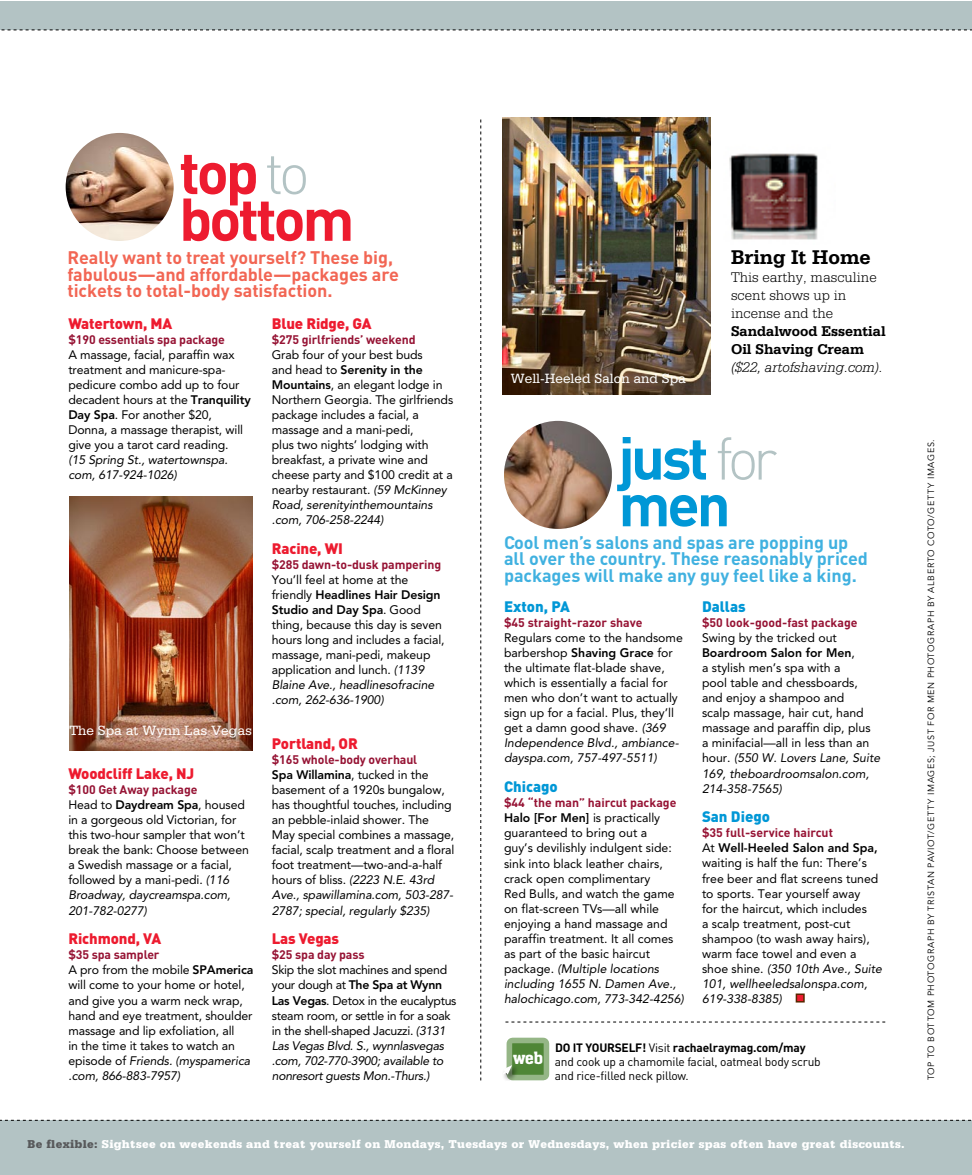
<style>
.page{position:relative;width:972px;height:1175px;background:#fff}
.page>*{position:absolute;margin:0;border:0;box-sizing:border-box;transform-origin:0 0}
.t1{font:700 59.4px "DIN";letter-spacing:-.055em;color:#ed1b2f}
.t2{font:700 59.4px/46.7px "DIN";letter-spacing:-.055em;color:#0097d6}
.t3{font:700 21px "Serifa ED";color:#000}
.t4{font:700 18px/16.5px "DIN";letter-spacing:-.005em;color:#40b1e0}
.t5{font:700 18px/16.5px "DIN";letter-spacing:-.005em;color:#f26654}
.t6{font:900 15px "DIN";letter-spacing:-.01em;color:#ed1b2f}
.t7{font:300 15px/18px "Serifa ED";color:#000}
.t8{font:700 15px/18px "Serifa ED";color:#000}
.t9{font:900 15px "DIN";color:#0097d6}
.t10{font:italic 300 15px "Serifa ED";color:#000}
.t11{font:14.25px "Serifa ED";color:#fff}
.t12{font:12.3px/15px "Avenir ED";letter-spacing:-.01em;color:#000}
.t13{font:700 12.3px "DIN";letter-spacing:-.01em;color:#961334}
.t14{font:italic 12.3px/15px "Avenir ED";letter-spacing:-.01em;color:#000}
.t15{font:900 12px "Serifa ED";letter-spacing:.025em;color:#fff}
.t16{font:12px/14.2px "DIN";letter-spacing:-.02em;color:#000}
.t17{font:9px "Avenir ED";letter-spacing:.07em;color:#000}
.s1{font-weight:300;color:#b3c3c4}
.s2{font-weight:800}
.s3{font-style:italic}
.s4{font-weight:700}
.s5{color:#58595b}
</style>
<div class="page">
<div style="left:796px;top:993px;width:9px;height:9px;background:#ed1b2f;border:2px solid #582700"></div>
<img style="left:504px;top:421px;width:108px;height:108px;border-radius:53px">
<svg style="left:480px;top:119px;width:1px;height:961px"></svg>
<div style="left:0;top:2px;width:972px;height:29px;background:#b3c3c4"></div>
<img style="left:502px;top:118px;width:208px;height:276px">
<img style="left:66px;top:133px;width:108px;height:108px;border-radius:54px">
<img style="left:69px;top:497px;width:184px;height:253px">
<div style="left:0;top:1119px;width:972px;height:55px;background:#b3c3c4"></div>
<img style="left:729px;top:153px;width:89px;height:87px">
<svg style="left:505px;top:1021px;width:380px;height:1px"></svg>
<div style="left:500px;top:1063px;width:25px;height:24px;background:#000;opacity:.55"></div>
<svg style="left:501px;top:1037px;width:48px;height:43px;background:#82a870"></svg>
<h1 class="t1" style="left:179px;top:134px;width:132px">top <span class="s1">to</span></h1>
<h1 class="t1" style="left:179px;top:180px;width:177px">bottom</h1>
<h3 class="t5" style="left:68px;top:265px;width:333px">fabulous—and affordable—packages are tickets to total-body satisfaction.</h3>
<h3 class="t5" style="left:68px;top:248px;width:327px">Really want to treat yourself? These big,</h3>
<p class="t6" style="left:68px;top:314px;width:105px">Watertown, MA</p>
<p class="t13" style="left:68px;top:332px;width:158px">$190 essentials spa package</p>
<p class="t12" style="left:68px;top:347px;width:184px">A massage, facial, paraffin wax treatment and manicure-spa&shy;pedicure combo add up to four decadent hours at the <span class="s2">Tranquility<br>Day Spa</span>. For another $20,<br>Donna, a massage therapist, will give you a tarot card reading.</p>
<p class="t14" style="left:68px;top:452px;width:161px">(15 Spring St., watertownspa. com, 617-924-1026)</p>
<p class="t11" style="left:70px;top:722px;width:184px">The Spa at Wynn Las Vegas</p>
<p class="t6" style="left:68px;top:764px;width:127px">Woodcliff Lake, NJ</p>
<p class="t13" style="left:68px;top:782px;width:131px">$100 Get Away package</p>
<p class="t12" style="left:68px;top:797px;width:182px">Head to <span class="s2">Daydream Spa</span>, housed in a gorgeous old Victorian, for this two-hour sampler that won’t break the bank: Choose between a Swedish massage or a facial, followed by a mani-pedi. <span class="s3">(116<br>Broadway, daycreamspa.com,<br>201-782-0277)</span></p>
<p class="t6" style="left:68px;top:929px;width:94px">Richmond, VA</p>
<p class="t13" style="left:68px;top:947px;width:93px">$35 spa sampler</p>
<p class="t12" style="left:68px;top:962px;width:187px">A pro from the mobile <span class="s2">SPAmerica </span>will come to your home or hotel, and give you a warm neck wrap, hand and eye treatment, shoulder massage and lip exfoliation, all<br>in the time it takes to watch an episode of <span class="s3">Friends. (myspamerica .com, 866-883-7957)</span></p>
<p class="t6" style="left:272px;top:314px;width:101px">Blue Ridge, GA</p>
<p class="t13" style="left:272px;top:332px;width:145px">$275 girlfriends’ weekend</p>
<p class="t12" style="left:272px;top:347px;width:183px">Grab four of your best buds<br>and head to <span class="s2">Serenity in the<br>Mountains</span>, an elegant lodge in<br>Northern Georgia. The girlfriends package includes a facial, a massage and a mani-pedi,<br>plus two nights’ lodging with breakfast, a private wine and cheese party and $100 credit at a nearby restaurant. <span class="s3">(59 McKinney<br>Road, serenityinthemountains .com, 706-258-2244)</span></p>
<p class="t6" style="left:272px;top:539px;width:73px">Racine, WI</p>
<p class="t13" style="left:272px;top:557px;width:171px">$285 dawn-to-dusk pampering</p>
<p class="t12" style="left:272px;top:572px;width:174px">You’ll feel at home at the friendly <span class="s2">Headlines Hair Design<br>Studio and Day Spa</span>. Good thing, because this day is seven hours long and includes a facial, massage, mani-pedi, makeup application and lunch. <span class="s3">(1139<br>Blaine Ave., headlinesofracine .com, 262-636-1900)</span></p>
<p class="t6" style="left:272px;top:734px;width:87px">Portland, OR</p>
<p class="t13" style="left:272px;top:752px;width:147px">$165 whole-body overhaul</p>
<p class="t12" style="left:272px;top:767px;width:184px"><span class="s2">Spa Willamina</span>, tucked in the basement of a 1920s bungalow, has thoughtful touches, including an pebble-inlaid shower. The<br>May special combines a massage, facial, scalp treatment and a floral foot treatment—two-and-a-half hours of bliss. <span class="s3">(2223 N.E. 43rd<br>Ave., spawillamina.com, 503-287-<br>2787; special, regularly $235)</span></p>
<p class="t6" style="left:272px;top:929px;width:69px">Las Vegas</p>
<p class="t13" style="left:272px;top:947px;width:94px">$25 spa day pass</p>
<p class="t12" style="left:272px;top:962px;width:186px">Skip the slot machines and spend your dough at <span class="s2">The Spa at Wynn<br>Las Vegas</span>. Detox in the eucalyptus steam room, or settle in for a soak in the shell-shaped Jacuzzi. <span class="s3">(3131<br>Las Vegas Blvd. S., wynnlasvegas .com, 702-770-3900; available to nonresort guests Mon.-Thurs.)</span></p>
<p class="t11" style="left:511px;top:369px;width:177px">Well-Heeled Salon and Spa</p>
<h2 class="t3" style="left:731px;top:244px;width:141px">Bring It Home</h2>
<p class="t7" style="left:731px;top:268px;width:147px">This earthy, masculine scent shows up in incense and the</p>
<p class="t8" style="left:731px;top:322px;width:156px">Sandalwood Essential<br>Oil Shaving Cream</p>
<p class="t10" style="left:731px;top:359px;width:153px">($22, artofshaving.com).</p>
<h1 class="t2" style="left:618px;top:432px;width:160px">just <span class="s1">for </span>men</h1>
<h3 class="t4" style="left:504px;top:533px;width:366px">Cool men’s salons and spas are popping up all over the country. These reasonably priced packages will make any guy feel like a king.</h3>
<p class="t9" style="left:504px;top:597px;width:67px">Exton, PA</p>
<p class="t13" style="left:504px;top:615px;width:140px">$45 straight-razor shave</p>
<p class="t12" style="left:504px;top:630px;width:180px">Regulars come to the handsome barbershop <span class="s2">Shaving Grace</span> for the ultimate flat-blade shave, which is essentially a facial for men who don’t want to actually sign up for a facial. Plus, they’ll get a damn good shave. <span class="s3">(369<br>Independence Blvd., ambiance&shy;dayspa.com, 757-497-5511)</span></p>
<p class="t9" style="left:504px;top:777px;width:55px">Chicago</p>
<p class="t13" style="left:504px;top:795px;width:174px">$44 “the man” haircut package</p>
<p class="t12" style="left:504px;top:810px;width:182px"><span class="s2">Halo [For Men]</span> is practically guaranteed to bring out a<br>guy’s devilishly indulgent side: sink into black leather chairs, crack open complimentary<br>Red Bulls, and watch the game on flat-screen TVs—all while enjoying a hand massage and paraffin treatment. It all comes as part of the basic haircut package. <span class="s3">(Multiple locations including 1655 N. Damen Ave., halochicago.com, 773-342-4256)</span></p>
<p class="t9" style="left:702px;top:597px;width:45px">Dallas</p>
<p class="t13" style="left:702px;top:615px;width:157px">$50 look-good-fast package</p>
<p class="t12" style="left:702px;top:630px;width:180px">Swing by the tricked out<br><span class="s2">Boardroom Salon for Men</span>,<br>a stylish men’s spa with a<br>pool table and chessboards, and enjoy a shampoo and<br>scalp massage, hair cut, hand massage and paraffin dip, plus<br>a minifacial—all in less than an hour. <span class="s3">(550 W. Lovers Lane, Suite<br>169, theboardroomsalon.com,<br>214-358-7565)</span></p>
<p class="t9" style="left:702px;top:807px;width:70px">San Diego</p>
<p class="t13" style="left:702px;top:825px;width:133px">$35 full-service haircut</p>
<p class="t12" style="left:702px;top:840px;width:182px">At <span class="s2">Well-Heeled Salon and Spa, </span>waiting is half the fun: There’s free beer and flat screens tuned to sports. Tear yourself away<br>for the haircut, which includes<br>a scalp treatment, post-cut shampoo (to wash away hairs), warm face towel and even a shoe shine. <span class="s3">(350 10th Ave., Suite<br>101, wellheeledsalonspa.com,<br>619-338-8385)</span></p>
<p class="t16" style="left:555px;top:1040px;width:268px"><span class="s4">DO IT YOURSELF!</span> Visit <span class="s4">rachaelraymag.com/may </span>and cook up a chamomile facial, oatmeal body scrub and rice-filled neck pillow.</p>
<p class="t15" style="left:28px;top:1136px;width:879px"><span class="s5">Be flexible:</span> Sightsee on weekends and treat yourself on Mondays, Tuesdays or Wednesdays, when pricier spas often have great discounts.</p>
<p class="t17" style="left:926px;top:1080px;width:642px;rotate:-90deg">TOP TO BOTTOM PHOTOGRAPH BY TRISTAN PAVIOT/GETTY IMAGES; JUST FOR MEN PHOTOGRAPH BY ALBERTO COTO/GETTY IMAGES.</p>
</div>
